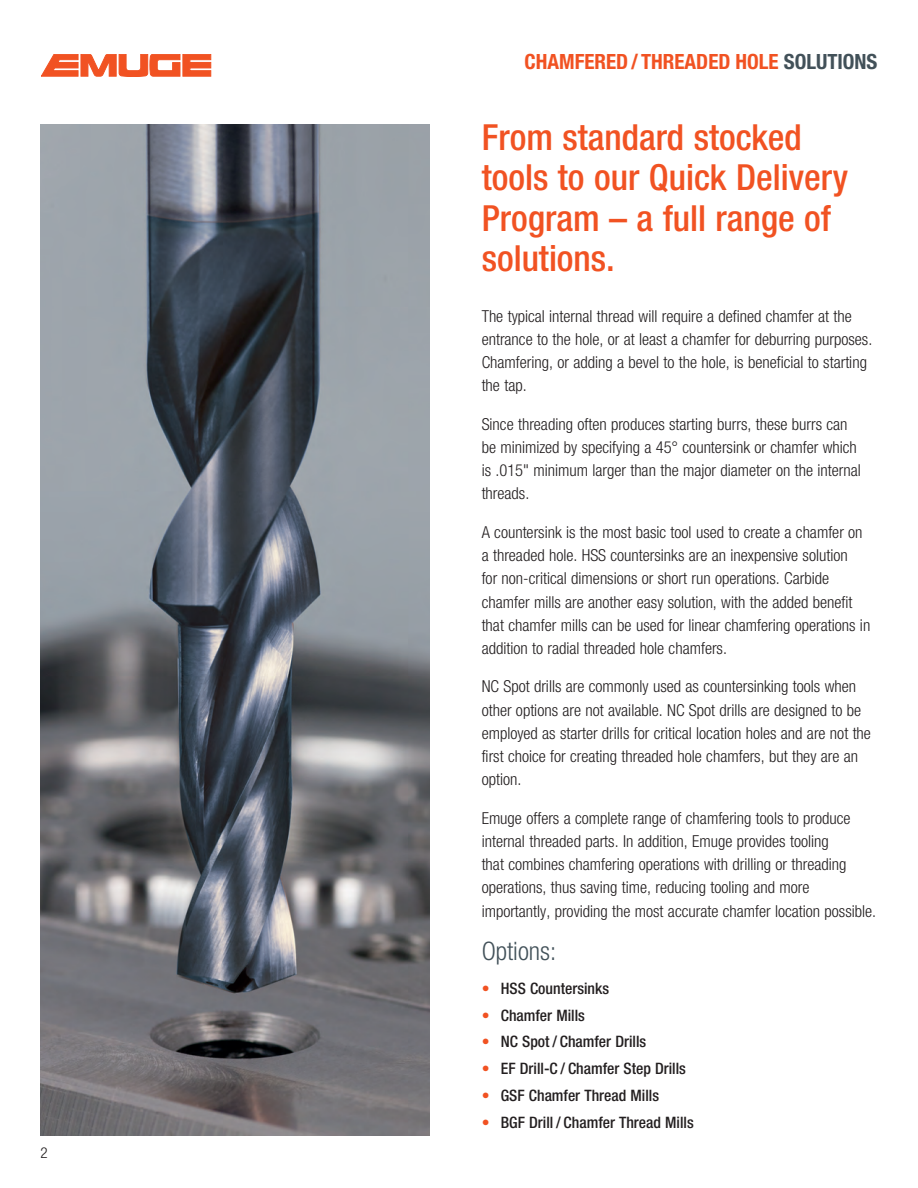
<style>
.page{position:relative;width:918px;height:1188px;background:#fff}
.page>*{position:absolute;margin:0;border:0;box-sizing:border-box;transform-origin:0 0}
.t1{font:500 condensed 36px/40.5px "Helvetica Neue LT Pro";color:#f15222}
.t2{font:300 condensed 25.5px "Helvetica Neue LT Pro";color:#425159}
.t3{font:700 condensed 21px "Helvetica Neue LT Pro";color:#f15222}
.t4{font:300 condensed 16.5px/23.2px "Helvetica Neue LT Pro";color:#231f20}
.t5{font:500 condensed 15.75px "Helvetica Neue LT Pro";color:#231f20}
.t6{font:300 condensed 15px "Helvetica Neue LT Pro";color:#231f20}
.s1{color:#425159}
.s2{color:#f15222}
</style>
<div class="page">
<svg style="left:41px;top:54px;width:170px;height:22px"></svg>
<img style="left:40px;top:124px;width:390px;height:1012px">
<p class="t6" style="left:40px;top:1144px;width:9px">2</p>
<p class="t3" style="left:525px;top:49px;width:354px">CHAMFERED/ THREADED HOLE <span class="s1">SOLUTIONS</span></p>
<h1 class="t1" style="left:482px;top:117px;width:368px">From standard stocked tools to our Quick Delivery<br>Program – a full range of solutions.</h1>
<p class="t4" style="left:482px;top:304px;width:392px">The typical internal thread will require a defined chamfer at the entrance to the hole, or at least a chamfer for deburring purposes.<br>Chamfering, or adding a bevel to the hole, is beneficial to starting the tap.</p>
<p class="t4" style="left:482px;top:412px;width:381px">Since threading often produces starting burrs, these burrs can be minimized by specifying a 45° countersink or chamfer which is .015" minimum larger than the major diameter on the internal threads.</p>
<p class="t4" style="left:482px;top:520px;width:390px">A countersink is the most basic tool used to create a chamfer on a threaded hole. HSS countersinks are an inexpensive solution<br>for non-critical dimensions or short run operations. Carbide chamfer mills are another easy solution, with the added benefit that chamfer mills can be used for linear chamfering operations in addition to radial threaded hole chamfers.</p>
<p class="t4" style="left:482px;top:675px;width:391px">NC Spot drills are commonly used as countersinking tools when other options are not available. NC Spot drills are designed to be employed as starter drills for critical location holes and are not the first choice for creating threaded hole chamfers, but they are an option.</p>
<p class="t4" style="left:482px;top:806px;width:396px">Emuge offers a complete range of chamfering tools to produce internal threaded parts. In addition, Emuge provides tooling<br>that combines chamfering operations with drilling or threading operations, thus saving time, reducing tooling and more importantly, providing the most accurate chamfer location possible.</p>
<h2 class="t2" style="left:482px;top:937px;width:76px">Options:</h2>
<p class="t5" style="left:482px;top:979px;width:129px"><span class="s2">•</span> HSS Countersinks</p>
<p class="t5" style="left:482px;top:1006px;width:105px"><span class="s2">•</span> Chamfer Mills</p>
<p class="t5" style="left:482px;top:1032px;width:166px"><span class="s2">•</span> NC Spot / Chamfer Drills</p>
<p class="t5" style="left:482px;top:1059px;width:206px"><span class="s2">•</span> EF Drill-C / Chamfer Step Drills</p>
<p class="t5" style="left:482px;top:1086px;width:179px"><span class="s2">•</span> GSF Chamfer Thread Mills</p>
<p class="t5" style="left:482px;top:1113px;width:214px"><span class="s2">•</span> BGF Drill / Chamfer Thread Mills</p>
</div>
